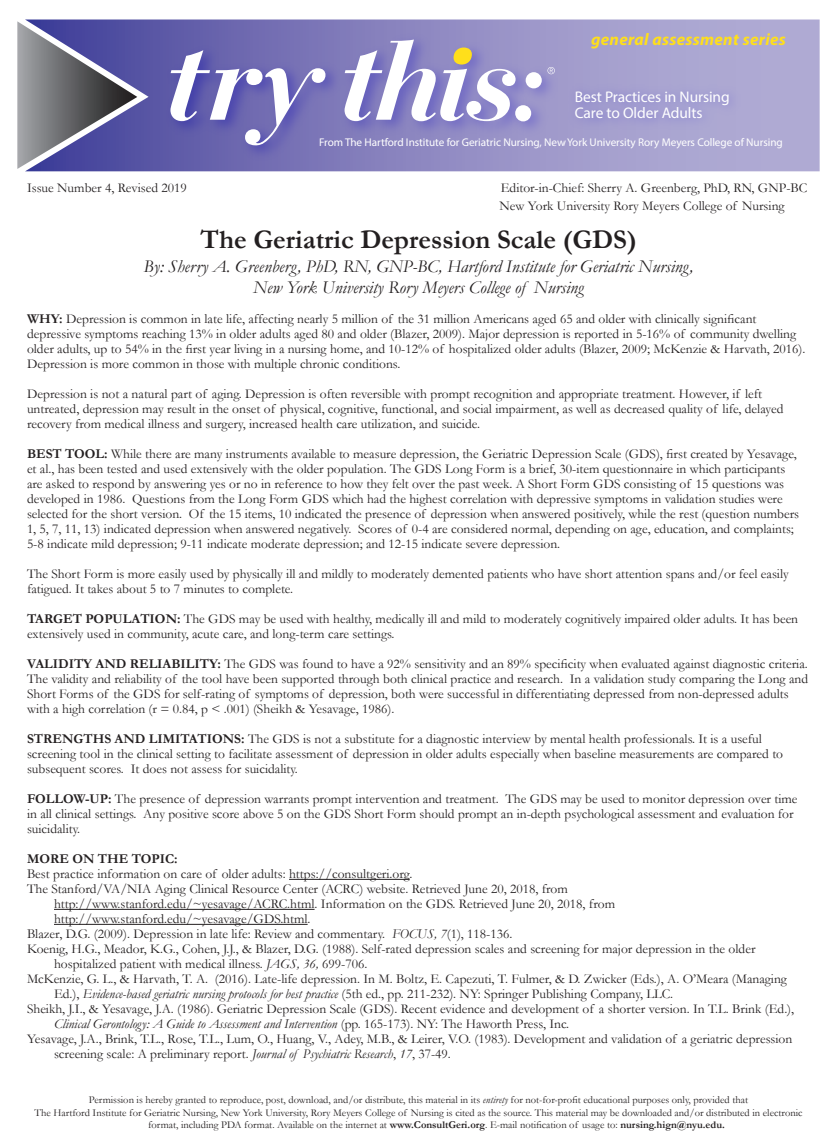
<style>
.page{position:relative;width:837px;height:1134px;background:#fff}
.page>*{position:absolute;margin:0;border:0;box-sizing:border-box;transform-origin:0 0}
.t1{font:700 27px "Garamond";color:#231f20}
.t2{font:italic 18px "Garamond";color:#231f20}
.t3{font:italic 700 16.8px "Myriad Pro";letter-spacing:.02em;color:#ffdf1b}
.t4{font:700 15.45px/16.8px "Frutiger";letter-spacing:-.005em;color:#fff}
.t5{font:13.5px/15px "Garamond";color:#231f20}
.t6{font:700 13.5px "Garamond";color:#231f20}
.t7{font:11.25px "Frutiger";letter-spacing:-.005em;color:#fff}
.t8{font:10.5px/12.6px "Garamond";color:#231f20}
.s1{font-weight:700}
.s2{font-style:italic}
</style>
<div class="page">
<svg style="left:26px;top:20px;width:794px;height:151px;background:#9893c6"></svg>
<svg style="left:17px;top:21px;width:120px;height:148px;background:#717194"></svg>
<img style="left:565px;top:79px;width:248px;height:67px">
<img style="left:162px;top:30px;width:375px;height:134px">
<svg style="left:170px;top:50px;width:155px;height:96px"></svg>
<img style="left:508px;top:62px;width:56px;height:79px">
<svg style="left:345px;top:40px;width:210px;height:81px"></svg>
<hr style="left:289px;top:879px;width:120px;height:1px;background:#231f20">
<hr style="left:54px;top:909px;width:261px;height:1px;background:#231f20">
<hr style="left:54px;top:924px;width:254px;height:1px;background:#231f20">
<p class="t3" style="left:591px;top:28px;width:196px">general assessment series</p>
<p class="t4" style="left:575px;top:88px;width:156px">Best Practices in Nursing<br>Care to Older Adults</p>
<p class="t7" style="left:319px;top:135px;width:465px">From The Hartford Institute for Geriatric Nursing, New York University Rory Meyers College of Nursing</p>
<p class="t5" style="left:27px;top:180px;width:161px">Issue Number 4, Revised 2019</p>
<p class="t5" style="left:501px;top:180px;width:308px">Editor-in-Chief: Sherry A. Greenberg, PhD, RN, GNP-BC</p>
<p class="t5" style="left:500px;top:198px;width:287px">New York University Rory Meyers College of Nursing</p>
<p class="t1" style="left:200px;top:221px;width:438px">The Geriatric Depression Scale (GDS)</p>
<p class="t2" style="left:144px;top:254px;width:551px">By: Sherry A. Greenberg, PhD, RN, GNP-BC, Hartford Institute for Geriatric Nursing,</p>
<p class="t2" style="left:253px;top:275px;width:332px">New York University Rory Meyers College of Nursing</p>
<p class="t5" style="left:27px;top:311px;width:780px"><span class="s1">WHY:</span> Depression is common in late life, affecting nearly 5 million of the 31 million Americans aged 65 and older with clinically significant depressive symptoms reaching 13% in older adults aged 80 and older (Blazer, 2009). Major depression is reported in 5-16% of community dwelling older adults, up to 54% in the first year living in a nursing home, and 10-12% of hospitalized older adults (Blazer, 2009; McKenzie &amp; Harvath, 2016).<br>Depression is more common in those with multiple chronic conditions.</p>
<p class="t5" style="left:27px;top:386px;width:758px">Depression is not a natural part of aging. Depression is often reversible with prompt recognition and appropriate treatment. However, if left untreated, depression may result in the onset of physical, cognitive, functional, and social impairment, as well as decreased quality of life, delayed recovery from medical illness and surgery, increased health care utilization, and suicide.</p>
<p class="t5" style="left:27px;top:446px;width:774px"><span class="s1">BEST TOOL:</span> While there are many instruments available to measure depression, the Geriatric Depression Scale (GDS), first created by Yesavage, et al., has been tested and used extensively with the older population. The GDS Long Form is a brief, 30-item questionnaire in which participants are asked to respond by answering yes or no in reference to how they felt over the past week. A Short Form GDS consisting of 15 questions was developed in 1986. Questions from the Long Form GDS which had the highest correlation with depressive symptoms in validation studies were selected for the short version. Of the 15 items, 10 indicated the presence of depression when answered positively, while the rest (question numbers 1, 5, 7, 11, 13) indicated depression when answered negatively. Scores of 0-4 are considered normal, depending on age, education, and complaints; 5-8 indicate mild depression; 9-11 indicate moderate depression; and 12-15 indicate severe depression.</p>
<p class="t5" style="left:27px;top:566px;width:763px">The Short Form is more easily used by physically ill and mildly to moderately demented patients who have short attention spans and/or feel easily fatigued. It takes about 5 to 7 minutes to complete.</p>
<p class="t5" style="left:27px;top:611px;width:773px"><span class="s1">TARGET POPULATION:</span> The GDS may be used with healthy, medically ill and mild to moderately cognitively impaired older adults. It has been extensively used in community, acute care, and long-term care settings.</p>
<p class="t5" style="left:27px;top:656px;width:783px"><span class="s1">VALIDITY AND RELIABILITY:</span> The GDS was found to have a 92% sensitivity and an 89% specificity when evaluated against diagnostic criteria.<br>The validity and reliability of the tool have been supported through both clinical practice and research. In a validation study comparing the Long and Short Forms of the GDS for self-rating of symptoms of depression, both were successful in differentiating depressed from non-depressed adults with a high correlation (r = 0.84, p &lt; .001) (Sheikh &amp; Yesavage, 1986).</p>
<p class="t5" style="left:27px;top:731px;width:758px"><span class="s1">STRENGTHS AND LIMITATIONS:</span> The GDS is not a substitute for a diagnostic interview by mental health professionals. It is a useful screening tool in the clinical setting to facilitate assessment of depression in older adults especially when baseline measurements are compared to subsequent scores. It does not assess for suicidality.</p>
<p class="t5" style="left:27px;top:791px;width:772px"><span class="s1">FOLLOW-UP:</span> The presence of depression warrants prompt intervention and treatment. The GDS may be used to monitor depression over time in all clinical settings. Any positive score above 5 on the GDS Short Form should prompt an in-depth psychological assessment and evaluation for suicidality.</p>
<p class="t6" style="left:27px;top:850px;width:152px">MORE ON THE TOPIC:</p>
<p class="t5" style="left:27px;top:866px;width:387px">Best practice information on care of older adults: https://consultgeri.org.</p>
<p class="t5" style="left:27px;top:881px;width:542px">The Stanford/VA/NIA Aging Clinical Resource Center (ACRC) website. Retrieved June 20, 2018, from</p>
<p class="t5" style="left:54px;top:896px;width:563px">http://www.stanford.edu/~yesavage/ACRC.html. Information on the GDS. Retrieved June 20, 2018, from</p>
<p class="t5" style="left:54px;top:911px;width:258px">http://www.stanford.edu/~yesavage/GDS.html.</p>
<p class="t5" style="left:27px;top:926px;width:487px">Blazer, D.G. (2009). Depression in late life: Review and commentary. <span class="s2">FOCUS, 7</span>(1), 118-136.</p>
<p class="t5" style="left:27px;top:941px;width:730px">Koenig, H.G., Meador, K.G., Cohen, J.J., &amp; Blazer, D.G. (1988). Self-rated depression scales and screening for major depression in the older</p>
<p class="t5" style="left:54px;top:956px;width:315px">hospitalized patient with medical illness. <span class="s2">JAGS, 36,</span> 699-706.</p>
<p class="t5" style="left:54px;top:971px;width:734px;text-indent:-27px">McKenzie, G. L., &amp; Harvath, T. A. (2016). Late-life depression. In M. Boltz, E. Capezuti, T. Fulmer, &amp; D. Zwicker (Eds.), A. O’Meara (Managing<br>Ed.), <span class="s2">Evidence-based geriatric nursing protocols for best practice</span> (5th ed., pp. 211-232). NY: Springer Publishing Company, LLC.</p>
<p class="t5" style="left:54px;top:1001px;width:742px;text-indent:-27px">Sheikh, J.I., &amp; Yesavage, J.A. (1986). Geriatric Depression Scale (GDS). Recent evidence and development of a shorter version. In T.L. Brink (Ed.),<br><span class="s2">Clinical Gerontology: A Guide to Assessment and Intervention</span> (pp. 165-173). NY: The Haworth Press, Inc.</p>
<p class="t5" style="left:54px;top:1031px;width:740px;text-indent:-27px">Yesavage, J.A., Brink, T.L., Rose, T.L., Lum, O., Huang, V., Adey, M.B., &amp; Leirer, V.O. (1983). Development and validation of a geriatric depression screening scale: A preliminary report. <span class="s2">Journal of Psychiatric Research</span>, <span class="s2">17</span>, 37-49.</p>
<p class="t8" style="left:89px;top:1093px;width:661px">Permission is hereby granted to reproduce, post, download, and/or distribute, this material in its <span class="s2">entirety</span> for not-for-profit educational purposes only, provided that</p>
<p class="t8" style="left:148px;top:1106px;width:656px;text-indent:-114px">The Hartford Institute for Geriatric Nursing, New York University, Rory Meyers College of Nursing is cited as the source. This material may be downloaded and/or distributed in electronic format, including PDA format. Available on the internet at <span class="s1">www.ConsultGeri.org</span>. E-mail notification of usage to: <span class="s1">nursing.hign@nyu.edu.</span></p>
</div>
